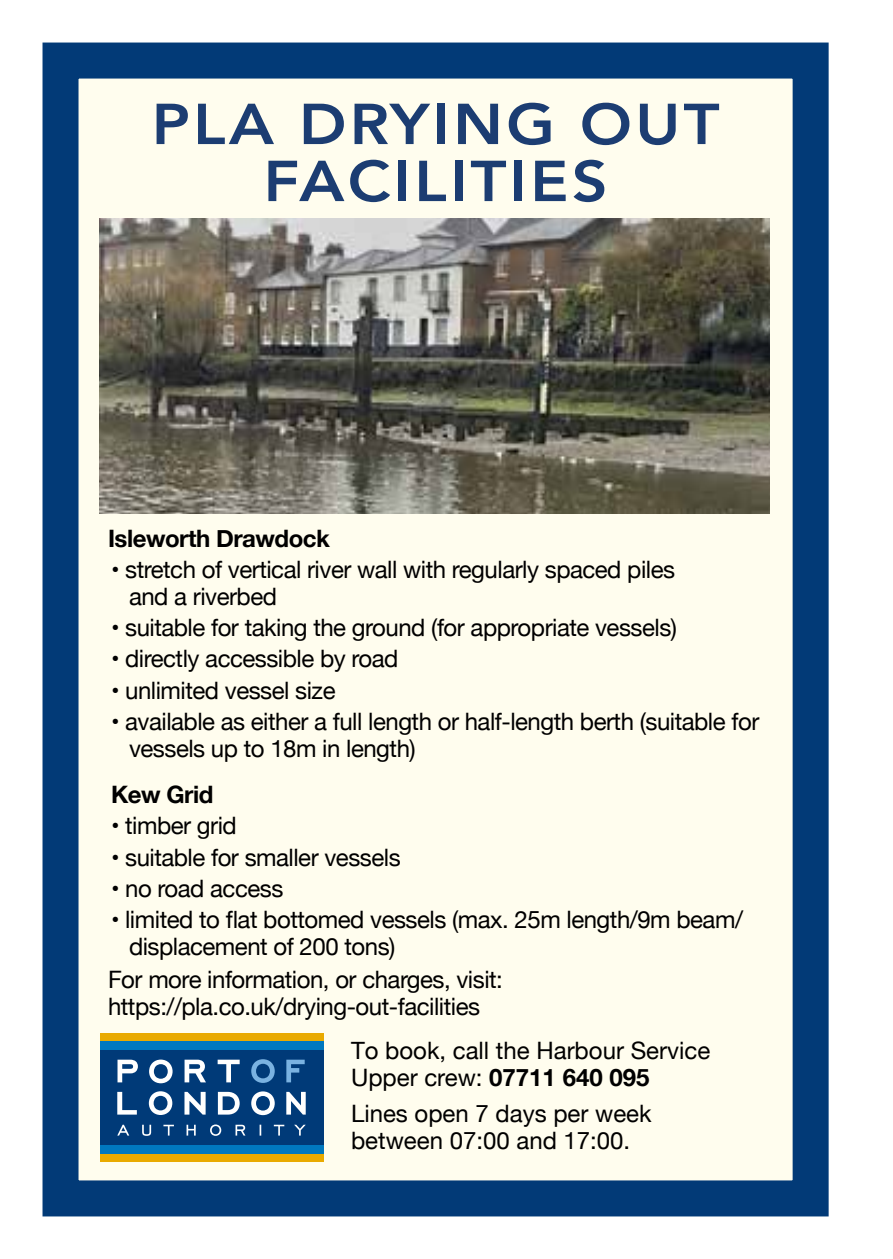
<style>
.page{position:relative;width:893px;height:1259px;background:#fff}
.page>*{position:absolute;margin:0;border:0;box-sizing:border-box;transform-origin:0 0}
.t1{font:800 57px/57px "Avenir";letter-spacing:.05em;color:#1c3d72;text-align:center;scale:1.1 1}
.t2{font:24px/27px "Helvetica Neue";letter-spacing:-.02em;color:#000}
.t3{font:24px/27px "Helvetica Neue";color:#000}
.t4{font:700 24px "Helvetica Neue";letter-spacing:-.02em;color:#000}
.s1{font-family:"Helvetica Neue LT Std"}
.s2{font-weight:700}
</style>
<div class="page">
<div style="left:61px;top:61px;width:750px;height:1137px;background:#fffdee"></div>
<div style="left:43px;top:43px;width:786px;height:1173px;border:36px solid #023a77"></div>
<div style="left:100px;top:1049px;width:223px;height:96px;background:#003a78"></div>
<div style="left:100px;top:1033px;width:223px;height:8px;background:#e9aa00"></div>
<div style="left:100px;top:1153px;width:223px;height:8px;background:#e9aa00"></div>
<div style="left:100px;top:1041px;width:223px;height:8px;background:#0078bf"></div>
<div style="left:100px;top:1145px;width:223px;height:8px;background:#0078bf"></div>
<svg style="left:117px;top:1124px;width:12px;height:11px"></svg>
<svg style="left:142px;top:1124px;width:9px;height:11px"></svg>
<svg style="left:163px;top:1124px;width:11px;height:11px"></svg>
<svg style="left:187px;top:1124px;width:9px;height:11px"></svg>
<svg style="left:210px;top:1124px;width:11px;height:11px"></svg>
<svg style="left:236px;top:1124px;width:9px;height:11px"></svg>
<svg style="left:274px;top:1124px;width:10px;height:11px"></svg>
<svg style="left:294px;top:1124px;width:12px;height:11px"></svg>
<svg style="left:251px;top:1059px;width:24px;height:24px"></svg>
<svg style="left:286px;top:1059px;width:19px;height:23px"></svg>
<svg style="left:118px;top:1059px;width:20px;height:23px"></svg>
<svg style="left:185px;top:1059px;width:21px;height:23px"></svg>
<svg style="left:218px;top:1059px;width:22px;height:23px"></svg>
<svg style="left:149px;top:1059px;width:24px;height:24px"></svg>
<svg style="left:184px;top:1092px;width:22px;height:22px"></svg>
<svg style="left:218px;top:1092px;width:22px;height:22px"></svg>
<svg style="left:251px;top:1091px;width:24px;height:24px"></svg>
<svg style="left:286px;top:1092px;width:20px;height:22px"></svg>
<svg style="left:149px;top:1091px;width:23px;height:24px"></svg>
<svg style="left:117px;top:1092px;width:20px;height:22px"></svg>
<img style="left:100px;top:219px;width:669px;height:295px">
<h1 class="t1" style="left:152px;top:96px;width:518px">PLA DRYING OUT<br>FACILITIES</h1>
<p class="t4" style="left:108px;top:519px;width:223px">Isleworth Drawdock</p>
<p class="t2" style="left:129px;top:557px;width:548px;text-indent:-18px">• stretch of vertical river wall with regularly spaced piles and a riverbed</p>
<p class="t2" style="left:111px;top:615px;width:568px">• suitable for taking the ground (for appropriate vessels)</p>
<p class="t2" style="left:111px;top:647px;width:289px">• directly accessible by road</p>
<p class="t2" style="left:111px;top:678px;width:226px">• unlimited vessel size</p>
<p class="t2" style="left:129px;top:709px;width:632px;text-indent:-18px">• available as either a full length or half-length berth (suitable for vessels up to 18m in length)</p>
<p class="t4" style="left:111px;top:776px;width:104px">Kew Grid</p>
<p class="t2" style="left:111px;top:814px;width:127px">• timber grid</p>
<p class="t2" style="left:111px;top:845px;width:291px">• suitable for smaller vessels</p>
<p class="t2" style="left:111px;top:876px;width:174px">• no road access</p>
<p class="t2" style="left:129px;top:907px;width:615px;text-indent:-18px">• limited to flat bottomed vessels (max. 25m length/9m beam/ displacement of 200 tons)</p>
<p class="t2" style="left:108px;top:967px;width:396px">For more information, or charges, visit: https://pla.co.uk/drying-out-facilities</p>
<p class="t3" style="left:351px;top:1038px;width:361px"><span class="s1">T</span>o book, call the Harbour Service<br>Upper crew: <span class="s2">07711 640 095</span></p>
<p class="t3" style="left:351px;top:1101px;width:302px">Lines open 7 days per week between 07:00 and 17:00.</p>
</div>
